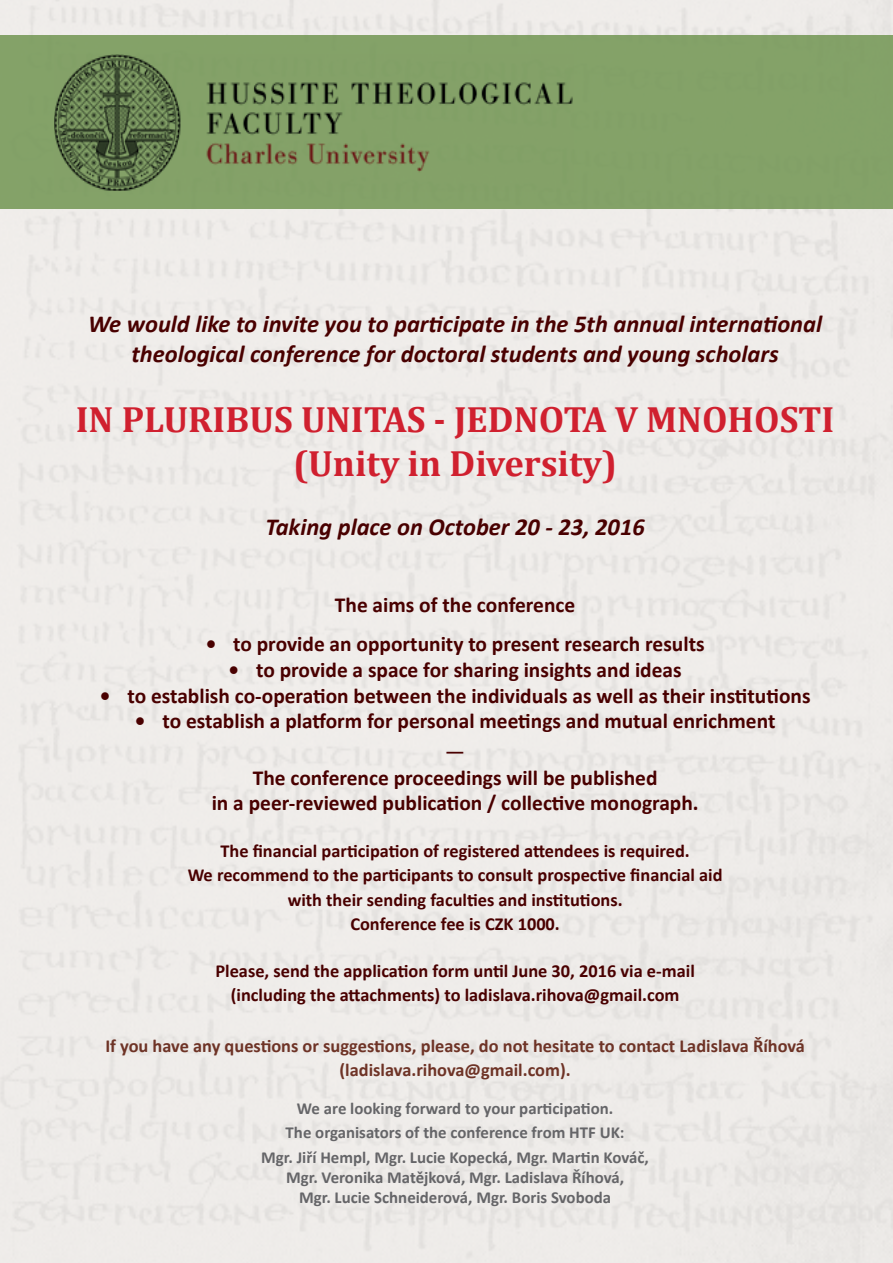
<style>
.page{position:relative;width:893px;height:1263px;background:#fff}
.page>*{position:absolute;margin:0;border:0;box-sizing:border-box;transform-origin:0 0}
.t1{font:700 36.75px/44.1px "Cambria";color:#d0202f;text-align:center}
.t2{font:italic 700 24.45px/29.4px "Calibri";color:#490000;text-align:center}
.t3{font:700 21.45px/25.7px "Calibri";color:#490000;text-align:center}
.t4{font:700 18.3px/24.5px "Calibri";color:#490000;text-align:center}
.t5{font:700 18.3px/24.5px "Calibri";color:#6e3326;text-align:center}
.t6{font:700 18.3px "Cambria";color:#490000}
.t7{font:700 16.8px/24.5px "Calibri";color:#656568;text-align:center}
</style>
<div class="page">
<img style="left:0;top:0;width:893px;height:1263px">
<div style="left:0;top:35px;width:893px;height:173px;background:#84a268"></div>
<img style="left:54px;top:54px;width:519px;height:137px">
<p class="t2" style="left:88px;top:310px;width:736px">We would like to invite you to participate in the 5th annual international theological conference for doctoral students and young scholars</p>
<h1 class="t1" style="left:76px;top:396px;width:760px">IN PLURIBUS UNITAS - JEDNOTA V MNOHOSTI (Unity in Diversity)</h1>
<p class="t2" style="left:265px;top:512px;width:381px">Taking place on October 20 - 23, 2016</p>
<p class="t3" style="left:335px;top:592px;width:242px">The aims of the conference</p>
<p class="t3" style="left:206px;top:631px;width:500px">• to provide an opportunity to present research results</p>
<p class="t3" style="left:229px;top:657px;width:455px">• to provide a space for sharing insights and ideas</p>
<p class="t3" style="left:100px;top:683px;width:712px">• to establish co-operation between the individuals as well as their institutions</p>
<p class="t3" style="left:135px;top:708px;width:642px">• to establish a platform for personal meetings and mutual enrichment</p>
<p class="t6" style="left:446px;top:740px;width:20px">—</p>
<p class="t3" style="left:212px;top:765px;width:488px">The conference proceedings will be published<br>in a peer-reviewed publication / collective monograph.</p>
<p class="t4" style="left:188px;top:839px;width:536px">The financial participation of registered attendees is required.<br>We recommend to the participants to consult prospective financial aid with their sending faculties and institutions.<br>Conference fee is CZK 1000.</p>
<p class="t4" style="left:215px;top:958px;width:481px">Please, send the application form until June 30, 2016 via e-mail (including the attachments) to ladislava.rihova@gmail.com</p>
<p class="t5" style="left:105px;top:1033px;width:701px">If you have any questions or suggestions, please, do not hesitate to contact Ladislava Říhová (ladislava.rihova@gmail.com).</p>
<p class="t7" style="left:261px;top:1096px;width:389px">We are looking forward to your participation.<br>The organisators of the conference from HTF UK:<br>Mgr. Jiří Hempl, Mgr. Lucie Kopecká, Mgr. Martin Kováč,</p>
<p class="t7" style="left:286px;top:1167px;width:339px;line-height:20.2px">Mgr. Veronika Matějková, Mgr. Ladislava Říhová,<br>Mgr. Lucie Schneiderová, Mgr. Boris Svoboda</p>
</div>
